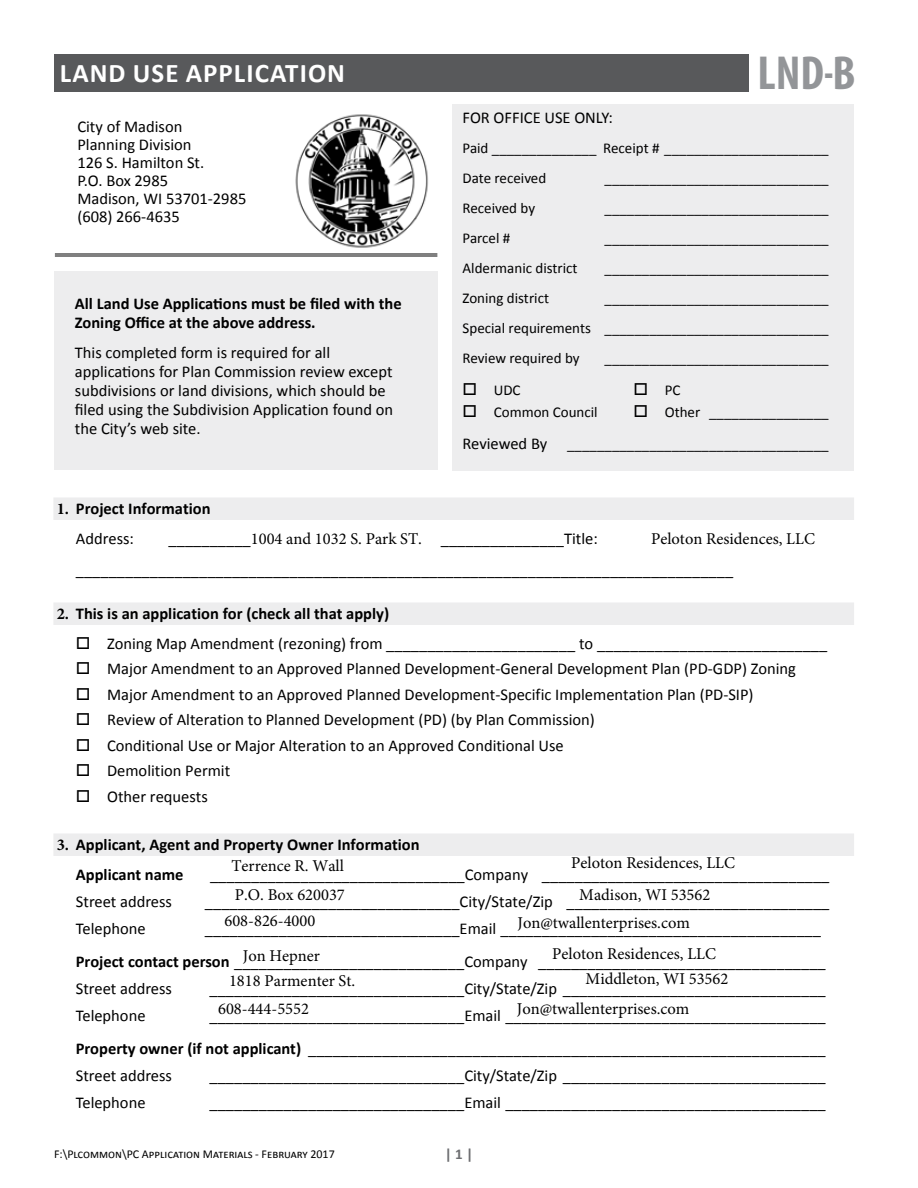
<style>
.page{position:relative;width:918px;height:1188px;background:#fff}
.page>*{position:absolute;margin:0;border:0;box-sizing:border-box;transform-origin:0 0}
.t1{font:700 condensed 48px "Myriad Pro";color:#939598}
.t2{font:700 27px "Calibri";letter-spacing:.04em;color:#fff}
.t3{font:16.5px/18px "Calibri";color:#000}
.t4{font:16.5px "Minion Pro";color:#000}
.t5{font:700 16.5px/30.3px "Calibri";color:#000}
.t6{font:15px/30px "Calibri";color:#000}
.t7{font:700 15px "Calibri";color:#6d6e71}
.t8{font:12px "Calibri";color:#000}
.s1{font-size:16.5px}
.s2{font-family:"Minion Pro"}
.s3{font-weight:400}
.s4{font-weight:700}
</style>
<div class="page">
<div style="left:54px;top:54px;width:694px;height:37px;background:#58595b"></div>
<div style="left:452px;top:104px;width:401px;height:367px;background:#ededee"></div>
<div style="left:54px;top:271px;width:383px;height:198px;background:#ededee"></div>
<div style="left:53px;top:497px;width:801px;height:23px;background:#ededee"></div>
<div style="left:53px;top:602px;width:801px;height:23px;background:#ededee"></div>
<div style="left:53px;top:833px;width:801px;height:23px;background:#ededee"></div>
<hr style="left:55px;top:254px;width:382px;height:1px;background:#000">
<hr style="left:55px;top:256px;width:382px;height:1px;background:#000">
<img style="left:295px;top:114px;width:133px;height:134px">
<h2 class="t2" style="left:60px;top:55px;width:287px">LAND USE APPLICATION</h2>
<p class="t3" style="left:77px;top:118px;width:171px">City of Madison<br>Planning Division<br>126 S. Hamilton St.<br>P.O. Box 2985<br>Madison, WI 53701-2985 (608) 266-4635</p>
<p class="t5" style="left:75px;top:294px;width:328px;line-height:18.8px">All Land Use Applications must be filed with the<br>Zoning Office at the above address.</p>
<p class="t3" style="left:75px;top:343px;width:320px;line-height:18.9px">This completed form is required for all applications for Plan Commission review except subdivisions or land divisions, which should be filed using the Subdivision Application found on the City’s web site.</p>
<h1 class="t1" style="left:758px;top:43px;width:100px">LND-B</h1>
<p class="t3" style="left:463px;top:109px;width:152px">FOR OFFICE USE ONLY:</p>
<p class="t6" style="left:463px;top:133px;width:368px">Paid ______________ Receipt # ______________________<br>Date received</p>
<p class="t6" style="left:605px;top:163px;width:226px">______________________________</p>
<p class="t6" style="left:463px;top:193px;width:74px">Received by</p>
<p class="t6" style="left:605px;top:193px;width:226px">______________________________</p>
<p class="t6" style="left:463px;top:223px;width:49px">Parcel #</p>
<p class="t6" style="left:605px;top:223px;width:226px">______________________________</p>
<p class="t6" style="left:463px;top:253px;width:117px">Aldermanic district</p>
<p class="t6" style="left:605px;top:253px;width:226px">______________________________</p>
<p class="t6" style="left:463px;top:283px;width:88px">Zoning district</p>
<p class="t6" style="left:463px;top:283px;width:368px;text-align:justify;text-indent:142px">______________________________ Special requirements ______________________________ Review required by</p>
<p class="t6" style="left:605px;top:343px;width:226px">______________________________</p>
<p class="t6" style="left:463px;top:375px;width:60px">□ UDC</p>
<p class="t6" style="left:634px;top:375px;width:48px">□ PC</p>
<p class="t6" style="left:463px;top:397px;width:137px">□ Common Council</p>
<p class="t6" style="left:463px;top:397px;width:368px;line-height:31.5px;text-align:right">□ Other ________________<br><span class="s1">Reviewed By</span> ___________________________________</p>
<p class="t5" style="left:76px;top:493px;width:136px;text-indent:-19px"><span class="s2">1.</span> Project Information<br><span class="s3">Address:</span></p>
<p class="t3" style="left:169px;top:530px;width:431px">__________<span class="s2">1004 and 1032 S. Park ST.</span> _______________Title:</p>
<p class="t4" style="left:651px;top:528px;width:165px">Peloton Residences, LLC</p>
<p class="t3" style="left:76px;top:561px;width:659px">________________________________________________________________________________</p>
<p class="t5" style="left:57px;top:598px;width:334px"><span class="s2">2.</span> This is an application for (check all that apply)</p>
<p class="t3" style="left:76px;top:635px;width:753px">□ Zoning Map Amendment (rezoning) from _______________________ to ____________________________</p>
<p class="t3" style="left:76px;top:660px;width:722px">□ Major Amendment to an Approved Planned Development-General Development Plan (PD-GDP) Zoning</p>
<p class="t3" style="left:76px;top:686px;width:679px">□ Major Amendment to an Approved Planned Development-Specific Implementation Plan (PD-SIP)</p>
<p class="t3" style="left:76px;top:711px;width:521px">□ Review of Alteration to Planned Development (PD) (by Plan Commission)</p>
<p class="t3" style="left:76px;top:737px;width:489px">□ Conditional Use or Major Alteration to an Approved Conditional Use</p>
<p class="t3" style="left:76px;top:762px;width:156px">□ Demolition Permit</p>
<p class="t3" style="left:76px;top:787px;width:133px">□ Other requests</p>
<p class="t5" style="left:76px;top:829px;width:345px;text-indent:-19px"><span class="s2">3.</span> Applicant, Agent and Property Owner Information<br>Applicant name</p>
<p class="t3" style="left:76px;top:888px;width:98px;line-height:27px">Street address<br>Telephone</p>
<p class="t4" style="left:231px;top:855px;width:114px">Terrence R. Wall</p>
<p class="t4" style="left:571px;top:852px;width:165px">Peloton Residences, LLC</p>
<p class="t4" style="left:235px;top:884px;width:112px">P.O. Box 620037</p>
<p class="t4" style="left:579px;top:884px;width:133px">Madison, WI 53562</p>
<p class="t4" style="left:224px;top:909px;width:92px">608-826-4000</p>
<p class="t4" style="left:518px;top:912px;width:174px">Jon@twallenterprises.com</p>
<p class="t4" style="left:243px;top:944px;width:79px">Jon Hepner</p>
<p class="t4" style="left:552px;top:943px;width:165px">Peloton Residences, LLC</p>
<p class="t4" style="left:229px;top:969px;width:128px">1818 Parmenter St.</p>
<p class="t4" style="left:586px;top:968px;width:144px">Middleton, WI 53562</p>
<p class="t4" style="left:218px;top:997px;width:92px">608-444-5552</p>
<p class="t4" style="left:517px;top:997px;width:174px">Jon@twallenterprises.com</p>
<p class="t3" style="left:205px;top:861px;width:626px;line-height:27px;text-align:center">_______________________________Company ___________________________________ _______________________________City/State/Zip ________________________________ _______________________________Email _______________________________________</p>
<p class="t3" style="left:76px;top:948px;width:751px;line-height:27px"><span class="s4">Project contact person</span> ____________________________Company ___________________________________<br>Street address</p>
<p class="t3" style="left:210px;top:979px;width:618px">_______________________________City/State/Zip ________________________________</p>
<p class="t3" style="left:76px;top:1006px;width:71px">Telephone</p>
<p class="t3" style="left:76px;top:999px;width:751px;line-height:33px;text-align:right">_______________________________Email _______________________________________<br><span class="s4">Property owner (if not applicant)</span> _______________________________________________________________</p>
<p class="t3" style="left:76px;top:1066px;width:98px">Street address</p>
<p class="t3" style="left:210px;top:1066px;width:618px">_______________________________City/State/Zip ________________________________</p>
<p class="t3" style="left:76px;top:1093px;width:71px">Telephone</p>
<p class="t3" style="left:210px;top:1093px;width:618px">_______________________________Email _______________________________________</p>
<p class="t8" style="left:54px;top:1146px;width:282px">F:\Plcommon\PC Application Materials - February 2017</p>
<p class="t7" style="left:445px;top:1144px;width:30px">| 1 |</p>
</div>
